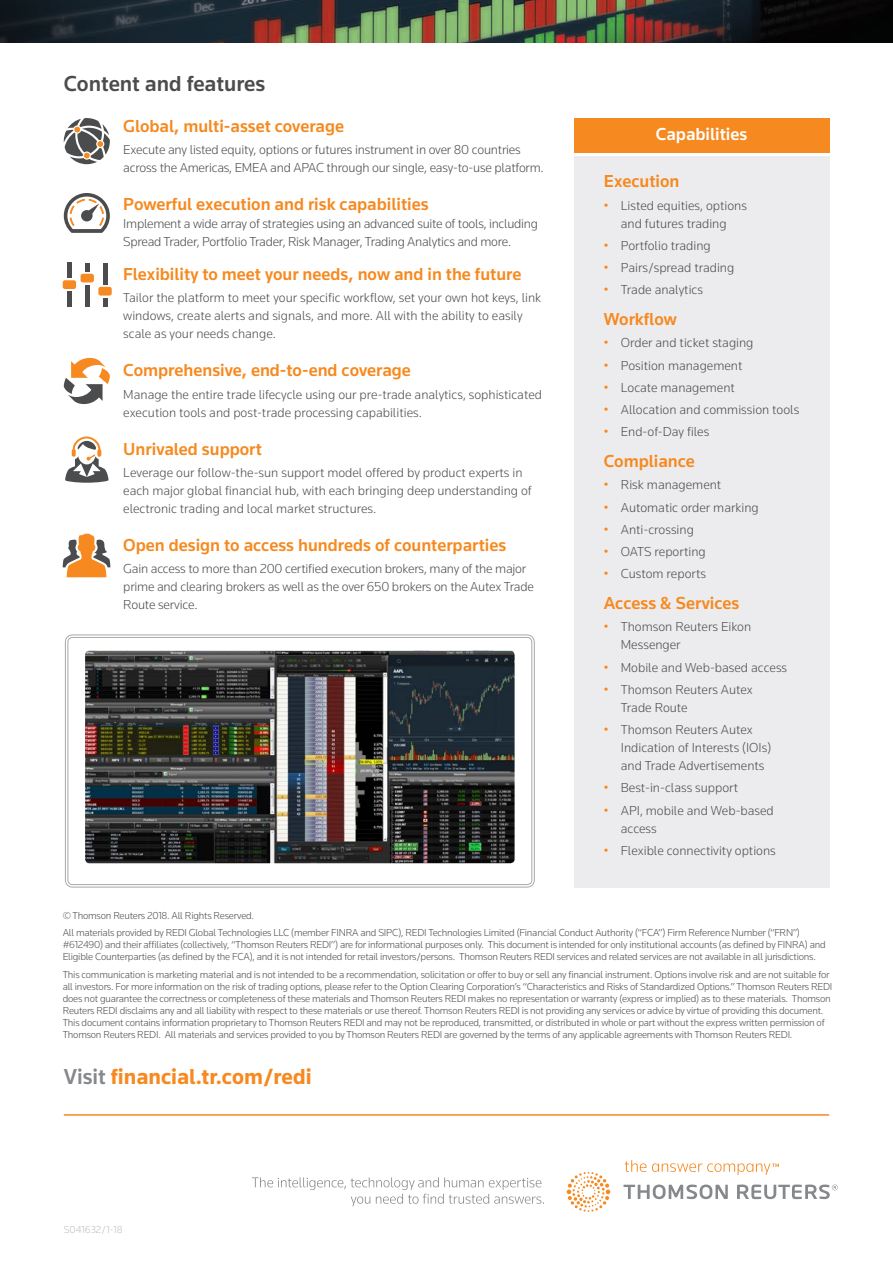
<style>
.page{position:relative;width:893px;height:1263px;background:#fff}
.page>*{position:absolute;margin:0;border:0;box-sizing:border-box;transform-origin:0 0}
.New_CTA{font:700 22.5px "Knowledge";color:#f6891f}
.Title_Level_2{font:500 22.5px "Knowledge";color:#4b4c4d}
.Body_Heading{font:500 18px "Knowledge";color:#f6891f}
.Body_Heading-2{font:500 18px "Knowledge";color:#fff}
.Body_Copy{font:300 13.5px/18px "Knowledge";color:#4b4c4d}
.Body_Heading-3{font:300 13.5px/18px "Knowledge";letter-spacing:-.02em;color:#4b4c4d}
.Legal_Text{font:300 10.5px/12px "Knowledge";letter-spacing:-.02em;color:#4b4c4d}
.Legal_Text-2{font:300 10.5px "Knowledge";color:#bcbdc0}
.s1{color:#f6891f}
.s2{font-weight:500;color:#86888b}
</style>
<div class="page">
<img style="left:0;top:0;width:893px;height:43px">
<div style="left:574px;top:156px;width:255px;height:731px;background:#ececee"></div>
<div style="left:574px;top:118px;width:255px;height:34px;background:#f6891f"></div>
<svg style="left:65px;top:436px;width:44px;height:47px"></svg>
<svg style="left:64px;top:358px;width:46px;height:46px"></svg>
<svg style="left:64px;top:118px;width:46px;height:46px"></svg>
<svg style="left:64px;top:193px;width:46px;height:40px"></svg>
<hr style="left:85px;top:285px;width:4px;height:21px;background:#4b4c4d">
<svg style="left:85px;top:263px;width:4px;height:9px"></svg>
<div style="left:67px;top:291px;width:5px;height:15px;background:#4b4c4d"></div>
<svg style="left:103px;top:298px;width:4px;height:8px"></svg>
<div style="left:67px;top:263px;width:5px;height:15px;background:#4b4c4d"></div>
<hr style="left:103px;top:263px;width:4px;height:22px;background:#4b4c4d">
<div style="left:81px;top:274px;width:13px;height:8px;background:#f6891f;border-radius:2px"></div>
<div style="left:63px;top:280px;width:13px;height:9px;background:#f6891f;border-radius:2px"></div>
<div style="left:98px;top:287px;width:14px;height:9px;background:#f6891f;border-radius:2px"></div>
<svg style="left:63px;top:534px;width:47px;height:43px"></svg>
<div style="left:65px;top:635px;width:470px;height:252px;border:1px solid #a8a9ad;border-radius:7px"></div>
<div style="left:68px;top:637px;width:464px;height:248px;border:1px solid #a8a9ad;border-radius:5px"></div>
<img style="left:85px;top:651px;width:430px;height:212px">
<hr style="left:64px;top:1114px;width:765px;height:2px;background:#f6891f">
<svg style="left:252px;top:1160px;width:586px;height:52px"></svg>
<p class="Title_Level_2" style="left:64px;top:69px;width:203px">Content and features</p>
<p class="Body_Heading" style="left:123px;top:115px;width:222px">Global, multi-asset coverage</p>
<p class="Body_Copy" style="left:123px;top:141px;width:422px">Execute any listed equity, options or futures instrument in over 80 countries across the Americas, EMEA and APAC through our single, easy-to-use platform.</p>
<p class="Body_Heading" style="left:123px;top:193px;width:307px">Powerful execution and risk capabilities</p>
<p class="Body_Heading-3" style="left:123px;top:215px;width:416px">Implement a wide array of strategies using an advanced suite of tools, including<br>Spread Trader, Portfolio Trader, Risk Manager, Trading Analytics and more.</p>
<p class="Body_Heading" style="left:123px;top:263px;width:400px">Flexibility to meet your needs, now and in the future</p>
<p class="Body_Copy" style="left:123px;top:289px;width:420px">Tailor the platform to meet your specific workflow, set your own hot keys, link windows, create alerts and signals, and more. All with the ability to easily scale as your needs change.</p>
<p class="Body_Heading" style="left:123px;top:359px;width:289px">Comprehensive, end-to-end coverage</p>
<p class="Body_Copy" style="left:123px;top:385px;width:420px">Manage the entire trade lifecycle using our pre-trade analytics, sophisticated execution tools and post-trade processing capabilities.</p>
<p class="Body_Heading" style="left:123px;top:437px;width:140px">Unrivaled support</p>
<p class="Body_Copy" style="left:123px;top:463px;width:410px">Leverage our follow-the-sun support model offered by product experts in each major global financial hub, with each bringing deep understanding of electronic trading and local market structures.</p>
<p class="Body_Heading" style="left:123px;top:534px;width:385px">Open design to access hundreds of counterparties</p>
<p class="Body_Copy" style="left:123px;top:559px;width:412px">Gain access to more than 200 certified execution brokers, many of the major prime and clearing brokers as well as the over 650 brokers on the Autex Trade<br>Route service.</p>
<p class="Body_Heading-2" style="left:656px;top:123px;width:93px">Capabilities</p>
<p class="Body_Heading" style="left:604px;top:170px;width:77px">Execution</p>
<p class="Body_Copy" style="left:604px;top:196px;width:145px;text-align:center"><span class="s1">•</span> Listed equities, options and futures trading</p>
<p class="Body_Copy" style="left:604px;top:236px;width:109px"><span class="s1">•</span> Portfolio trading</p>
<p class="Body_Copy" style="left:604px;top:258px;width:132px"><span class="s1">•</span> Pairs/spread trading</p>
<p class="Body_Copy" style="left:604px;top:281px;width:101px"><span class="s1">•</span> Trade analytics</p>
<p class="Body_Heading" style="left:604px;top:308px;width:75px">Workflow</p>
<p class="Body_Copy" style="left:604px;top:334px;width:151px"><span class="s1">•</span> Order and ticket staging</p>
<p class="Body_Copy" style="left:604px;top:356px;width:140px"><span class="s1">•</span> Position management</p>
<p class="Body_Copy" style="left:604px;top:378px;width:133px"><span class="s1">•</span> Locate management</p>
<p class="Body_Copy" style="left:604px;top:400px;width:197px"><span class="s1">•</span> Allocation and commission tools</p>
<p class="Body_Copy" style="left:604px;top:423px;width:107px"><span class="s1">•</span> End-of-Day files</p>
<p class="Body_Heading" style="left:604px;top:450px;width:93px">Compliance</p>
<p class="Body_Copy" style="left:604px;top:476px;width:119px"><span class="s1">•</span> Risk management</p>
<p class="Body_Copy" style="left:604px;top:498px;width:157px"><span class="s1">•</span> Automatic order marking</p>
<p class="Body_Copy" style="left:604px;top:520px;width:92px"><span class="s1">•</span> Anti-crossing</p>
<p class="Body_Copy" style="left:604px;top:542px;width:103px"><span class="s1">•</span> OATS reporting</p>
<p class="Body_Copy" style="left:604px;top:565px;width:104px"><span class="s1">•</span> Custom reports</p>
<p class="Body_Heading" style="left:604px;top:592px;width:137px">Access &amp; Services</p>
<p class="Body_Copy" style="left:621px;top:618px;width:132px;text-indent:-17px"><span class="s1">•</span> Thomson Reuters Eikon<br>Messenger</p>
<p class="Body_Copy" style="left:604px;top:658px;width:185px"><span class="s1">•</span> Mobile and Web-based access</p>
<p class="Body_Copy" style="left:621px;top:680px;width:134px;text-indent:-17px"><span class="s1">•</span> Thomson Reuters Autex<br>Trade Route</p>
<p class="Body_Copy" style="left:621px;top:720px;width:152px;text-indent:-17px"><span class="s1">•</span> Thomson Reuters Autex<br>Indication of Interests (IOIs) and Trade Advertisements</p>
<p class="Body_Copy" style="left:604px;top:779px;width:136px"><span class="s1">•</span> Best-in-class support</p>
<p class="Body_Copy" style="left:621px;top:801px;width:155px;text-indent:-17px"><span class="s1">•</span> API, mobile and Web-based access</p>
<p class="Body_Copy" style="left:604px;top:841px;width:173px"><span class="s1">•</span> Flexible connectivity options</p>
<p class="Legal_Text" style="left:63px;top:909px;width:193px">© Thomson Reuters 2018. All Rights Reserved.</p>
<p class="Legal_Text" style="left:63px;top:926px;width:764px">All materials provided by REDI Global Technologies LLC (member FINRA and SIPC), REDI Technologies Limited (Financial Conduct Authority (“FCA”) Firm Reference Number (“FRN”) #612490) and their affiliates (collectively, “Thomson Reuters REDI”) are for informational purposes only. This document is intended for only institutional accounts (as defined by FINRA) and<br>Eligible Counterparties (as defined by the FCA), and it is not intended for retail investors/persons. Thomson Reuters REDI services and related services are not available in all jurisdictions.</p>
<p class="Legal_Text" style="left:63px;top:968px;width:771px">This communication is marketing material and is not intended to be a recommendation, solicitation or offer to buy or sell any financial instrument. Options involve risk and are not suitable for all investors. For more information on the risk of trading options, please refer to the Option Clearing Corporation’s “Characteristics and Risks of Standardized Options.” Thomson Reuters REDI does not guarantee the correctness or completeness of these materials and Thomson Reuters REDI makes no representation or warranty (express or implied) as to these materials. Thomson Reuters REDI disclaims any and all liability with respect to these materials or use thereof. Thomson Reuters REDI is not providing any services or advice by virtue of providing this document.<br>This document contains information proprietary to Thomson Reuters REDI and may not be reproduced, transmitted, or distributed in whole or part without the express written permission of Thomson Reuters REDI. All materials and services provided to you by Thomson Reuters REDI are governed by the terms of any applicable agreements with Thomson Reuters REDI.</p>
<p class="New_CTA" style="left:64px;top:1063px;width:249px"><span class="s2">Visit</span> financial.tr.com/redi</p>
<p class="Legal_Text-2" style="left:64px;top:1223px;width:60px">S041632/1-18</p>
</div>
